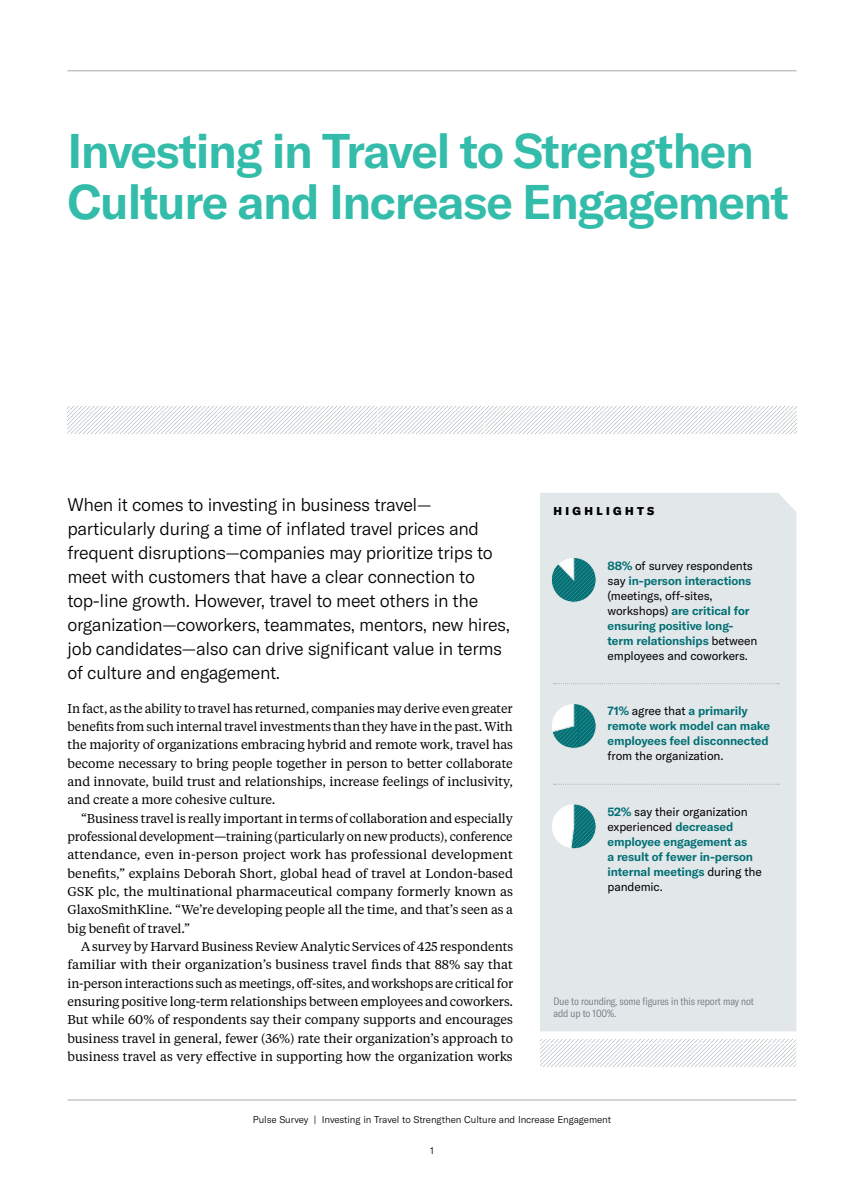
<style>
.page{position:relative;width:864px;height:1188px;background:#fff}
.page>*{position:absolute;margin:0;border:0;box-sizing:border-box;transform-origin:0 0}
.INT_TITLE{font:600 48px/51px "GT America";letter-spacing:-.03em;color:#34bcaa}
.INT_INTRO{font:300 18px/24px "GT America";letter-spacing:-.02em;color:#000}
.INT_BODY{font:12.75px/18.3px "Tiempos Text";letter-spacing:-.005em;color:#000;text-align:justify}
.INT_BODY_FIRST{font:12.75px/18.3px "Tiempos Text";letter-spacing:-.005em;color:#000;text-align:justify}
.HIGHLIGHTS_TEXT{font:12px/15px "GT America";letter-spacing:-.01em;color:#000}
.HIGHLIGHTS_TEXT_LAST{font:600 12px/15px "GT America";letter-spacing:-.01em;color:#006f73}
.HIGHLIGHTS_TEXT-2{font:600 12px/15px "GT America";letter-spacing:-.01em;color:#006f73}
.HIGHLIGHTS_B-HED{font:900 11.25px "GT America";letter-spacing:.3em;color:#000}
.METHODOLOGY_ITEM{font:300 condensed 10.5px/12px "GT America";letter-spacing:-.01em;color:#6a767d}
.t1{font:300 9.75px "GT America";letter-spacing:-.01em;color:#000}
.s1{font-weight:600;color:#006f73}
.s2{font-weight:400;color:#000}
</style>
<div class="page">
<hr style="left:0;top:0;width:1px;height:1188px;background:#e2e7ea">
<svg style="left:68px;top:407px;width:728px;height:27px"></svg>
<hr style="left:68px;top:1100px;width:728px;height:1px;background:#a7a9ac">
<hr style="left:68px;top:70px;width:728px;height:1px;background:#a7a9ac">
<div style="left:540px;top:493px;width:256px;height:538px;background:#e2e7ea"></div>
<svg style="left:551px;top:557px;width:46px;height:46px;background:#61a3a7"></svg>
<svg style="left:551px;top:703px;width:46px;height:46px"></svg>
<svg style="left:551px;top:804px;width:46px;height:45px"></svg>
<svg style="left:540px;top:1040px;width:256px;height:26px"></svg>
<svg style="left:554px;top:683px;width:225px;height:1px"></svg>
<svg style="left:554px;top:784px;width:225px;height:1px"></svg>
<p class="INT_TITLE" style="left:68px;top:125px;width:723px">Investing in Travel to Strengthen<br>Culture and Increase Engagement</p>
<p class="INT_INTRO" style="left:68px;top:493px;width:444px">When it comes to investing in business travel— particularly during a time of inflated travel prices and frequent disruptions—companies may prioritize trips to meet with customers that have a clear connection to top-line growth. However, travel to meet others in the organization—coworkers, teammates, mentors, new hires, job candidates—also can drive significant value in terms of culture and engagement.</p>
<p class="INT_BODY_FIRST" style="left:68px;top:699px;width:447px">In fact, as the ability to travel has returned, companies may derive even greater benefits from such internal travel investments than they have in the past. With the majority of organizations embracing hybrid and remote work, travel has become necessary to bring people together in person to better collaborate and innovate, build trust and relationships, increase feelings of inclusivity, and create a more cohesive culture.</p>
<p class="INT_BODY" style="left:68px;top:808px;width:447px;text-indent:14px">“Business travel is really important in terms of collaboration and especially professional development—training (particularly on new products), conference attendance, even in-person project work has professional development benefits,” explains Deborah Short, global head of travel at London-based GSK plc, the multinational pharmaceutical company formerly known as GlaxoSmithKline. “We’re developing people all the time, and that’s seen as a big benefit of travel.”</p>
<p class="INT_BODY" style="left:68px;top:937px;width:447px;text-indent:14px">A survey by Harvard Business Review Analytic Services of 425 respondents familiar with their organization’s business travel finds that 88% say that in-person interactions such as meetings, off-sites, and workshops are critical for ensuring positive long-term relationships between employees and coworkers.<br>But while 60% of respondents say their company supports and encourages business travel in general, fewer (36%) rate their organization’s approach to business travel as very effective in supporting how the organization works</p>
<p class="HIGHLIGHTS_B-HED" style="left:554px;top:504px;width:102px">HIGHLIGHTS</p>
<p class="HIGHLIGHTS_TEXT" style="left:608px;top:558px;width:151px"><span class="s1">88%</span> of survey respondents say <span class="s1">in-person interactions </span>(meetings, off-sites, workshops) <span class="s1">are critical for ensuring positive long&shy;term relationships</span> between employees and coworkers.</p>
<p class="HIGHLIGHTS_TEXT-2" style="left:608px;top:703px;width:164px">71% <span class="s2">agree that</span> a primarily remote work model can make employees feel disconnected <span class="s2">from the organization.</span></p>
<p class="HIGHLIGHTS_TEXT_LAST" style="left:608px;top:804px;width:156px">52% <span class="s2">say their organization experienced</span> decreased employee engagement as<br>a result of fewer in-person internal meetings <span class="s2">during the pandemic.</span></p>
<p class="METHODOLOGY_ITEM" style="left:554px;top:995px;width:202px">Due to rounding, some figures in this report may not add up to 100%.</p>
<p class="t1" style="left:253px;top:1114px;width:360px">Pulse Survey | Investing in Travel to Strengthen Culture and Increase Engagement</p>
<p class="t1" style="left:430px;top:1145px;width:5px">1</p>
</div>
